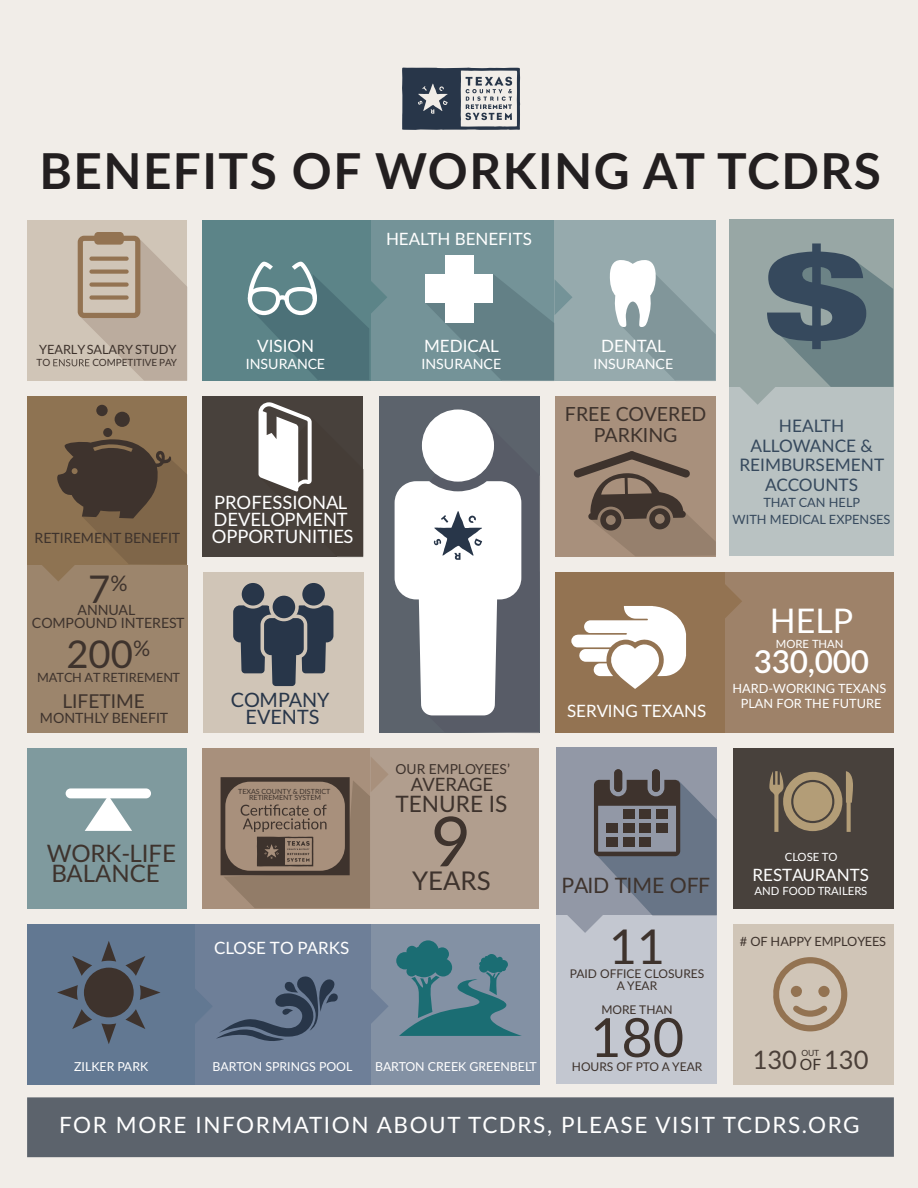
<style>
.page{position:relative;width:918px;height:1188px;background:#f1ede8}
.page>*{position:absolute;margin:0;border:0;box-sizing:border-box;transform-origin:0 0}
.t1{font:69px "Lato";color:#3e332d}
.t2{font:54px "Lato";color:#3e332d}
.t3{font:700 49.5px "Lato";letter-spacing:.03em;color:#231f20}
.t4{font:48px "Lato";color:#3e332d}
.t5{font:38.25px "Lato";color:#3e332d}
.t6{font:34.05px "Lato";color:#fff}
.BigTopic_Retirement{font:600 31.5px "Lato";letter-spacing:-.01em;color:#fff}
.t7{font:25.8px "Lato";color:#3e332d}
.t8{font:25.5px "Lato";color:#4b4039}
.t9{font:24px/19.8px "Lato";color:#3e332d}
.t10{font:22.65px "Lato";color:#3e332d}
.t11{font:22.5px "Lato";letter-spacing:.07em;color:#fff}
.t12{font:21.3px "Lato";color:#3e332d}
.t13{font:19.8px/17px "Lato";color:#283649;text-align:center}
.t14{font:19.5px/21px "Lato";color:#3e332d;text-align:center}
.t15{font:19.2px "Lato";color:#3e332d}
.t16{font:18.45px/17px "Lato";color:#fff}
.t17{font:18.45px "Lato";color:#3e332d}
.t18{font:17.25px/19.5px "Lato";color:#36495d;text-align:center}
.t19{font:16.95px "Lato";color:#fff}
.t20{font:15.6px "Lato";color:#3e332d}
.t21{font:14.1px/12.8px "Lato";color:#3e332d;text-align:center}
.t22{font:14.1px "Lato";color:#fff}
.t23{font:13.8px "Lato";color:#3e332d}
.t24{font:12.75px "Lato";color:#3e332d}
.t25{font:12.75px/15.3px "Lato";color:#fff;text-align:center}
.t26{font:12.75px "Lato";color:#36495d}
.t27{font:12.3px "Lato";color:#fff}
.t28{font:12px/12px "Lato";color:#3e332d;text-align:center}
.t29{font:11.4px "Lato";color:#fff}
.t30{font:9.9px "Lato";color:#3e332d}
.t31{font:8.55px "Lato";color:#3e332d}
.t32{font:7.05px/6.9px "Lato";color:#3e332d;text-align:center}
</style>
<div class="page">
<div style="left:203px;top:572px;width:161px;height:161px;background:#d0c5b7"></div>
<div style="left:27px;top:565px;width:161px;height:168px;background:#9c856c"></div>
<div style="left:556px;top:572px;width:169px;height:161px;background:#937352"></div>
<div style="left:725px;top:572px;width:169px;height:161px;background:#9e8269"></div>
<div style="left:202px;top:220px;width:169px;height:161px;background:#5c8488"></div>
<div style="left:27px;top:220px;width:160px;height:161px;background:#d0c5b7"></div>
<div style="left:371px;top:220px;width:183px;height:161px;background:#749398"></div>
<div style="left:554px;top:220px;width:162px;height:161px;background:#96aaad"></div>
<div style="left:556px;top:747px;width:161px;height:168px;background:#9298a6"></div>
<div style="left:202px;top:396px;width:161px;height:161px;background:#48413c"></div>
<div style="left:27px;top:396px;width:160px;height:169px;background:#8e7352"></div>
<div style="left:379px;top:396px;width:161px;height:336px;background:#5c636c"></div>
<div style="left:555px;top:396px;width:161px;height:161px;background:#a8907c"></div>
<div style="left:556px;top:915px;width:161px;height:169px;background:#c3c7d0"></div>
<div style="left:202px;top:748px;width:169px;height:160px;background:#a8907c"></div>
<div style="left:28px;top:748px;width:159px;height:160px;background:#7f9a9e"></div>
<div style="left:370px;top:748px;width:169px;height:160px;background:#b19e8e"></div>
<div style="left:729px;top:219px;width:165px;height:168px;background:#98a7a5"></div>
<div style="left:733px;top:748px;width:161px;height:160px;background:#48413c"></div>
<div style="left:194px;top:924px;width:177px;height:160px;background:#6e7f98"></div>
<div style="left:27px;top:924px;width:167px;height:160px;background:#627892"></div>
<div style="left:371px;top:924px;width:169px;height:160px;background:#8391a4"></div>
<div style="left:729px;top:387px;width:164px;height:169px;background:#b9c2c2"></div>
<div style="left:733px;top:924px;width:161px;height:160px;background:#d0c5b7"></div>
<div style="left:27px;top:1097px;width:867px;height:60px;background:#5c636c"></div>
<hr style="left:187px;top:286px;width:1px;height:95px;background:#d7cfc7">
<hr style="left:187px;top:474px;width:1px;height:90px;background:#d4d0cb">
<svg style="left:395px;top:414px;width:145px;height:319px"></svg>
<div style="left:614px;top:769px;width:8px;height:23px;background:#3e332d;border-radius:4px"></div>
<div style="left:652px;top:769px;width:8px;height:23px;background:#3e332d;border-radius:4px"></div>
<svg style="left:571px;top:606px;width:115px;height:83px"></svg>
<svg style="left:425px;top:274px;width:147px;height:106px"></svg>
<div style="left:445px;top:255px;width:28px;height:68px;background:#fff"></div>
<div style="left:425px;top:275px;width:68px;height:28px;background:#fff"></div>
<svg style="left:609px;top:260px;width:107px;height:120px"></svg>
<svg style="left:248px;top:262px;width:139px;height:119px"></svg>
<svg style="left:258px;top:402px;width:105px;height:155px"></svg>
<svg style="left:773px;top:957px;width:74px;height:75px"></svg>
<div style="left:818px;top:986px;width:12px;height:11px;background:#937352;border-radius:50%"></div>
<div style="left:791px;top:986px;width:11px;height:11px;background:#937352;border-radius:5px"></div>
<svg style="left:573px;top:451px;width:143px;height:105px"></svg>
<svg style="left:72px;top:956px;width:20px;height:20px"></svg>
<svg style="left:101px;top:941px;width:15px;height:21px"></svg>
<svg style="left:140px;top:985px;width:21px;height:15px"></svg>
<svg style="left:125px;top:956px;width:20px;height:20px"></svg>
<svg style="left:125px;top:1009px;width:20px;height:20px"></svg>
<svg style="left:57px;top:985px;width:21px;height:15px"></svg>
<svg style="left:101px;top:1023px;width:15px;height:21px"></svg>
<svg style="left:72px;top:1009px;width:20px;height:20px"></svg>
<div style="left:84px;top:968px;width:50px;height:49px;background:#3e332d;border-radius:50%"></div>
<div style="left:94px;top:232px;width:30px;height:13px;background:#937352;border-radius:4px"></div>
<div style="left:66px;top:788px;width:85px;height:10px;background:#fff;border-radius:5px"></div>
<svg style="left:85px;top:798px;width:47px;height:33px"></svg>
<div style="left:103px;top:428px;width:9px;height:9px;background:#3e332d;border-radius:50%"></div>
<div style="left:114px;top:412px;width:16px;height:15px;background:#3e332d;border-radius:50%"></div>
<div style="left:96px;top:405px;width:12px;height:11px;background:#3e332d;border-radius:50%"></div>
<svg style="left:42px;top:439px;width:145px;height:142px"></svg>
<svg style="left:725px;top:584px;width:17px;height:34px"></svg>
<svg style="left:740px;top:243px;width:153px;height:162px"></svg>
<svg style="left:195px;top:976px;width:143px;height:65px"></svg>
<svg style="left:371px;top:989px;width:17px;height:34px"></svg>
<svg style="left:567px;top:780px;width:150px;height:153px"></svg>
<div style="left:302px;top:583px;width:23px;height:23px;background:#283649;border-radius:50%"></div>
<div style="left:242px;top:583px;width:22px;height:23px;background:#283649;border-radius:50%"></div>
<svg style="left:233px;top:592px;width:100px;height:95px"></svg>
<svg style="left:769px;top:771px;width:84px;height:61px"></svg>
<svg style="left:396px;top:940px;width:126px;height:96px"></svg>
<svg style="left:221px;top:757px;width:167px;height:151px"></svg>
<svg style="left:53px;top:236px;width:134px;height:145px"></svg>
<svg style="left:402px;top:67px;width:118px;height:63px"></svg>
<p class="t3" style="left:39px;top:134px;width:843px">BENEFITS OF WORKING AT TCDRS</p>
<p class="t19" style="left:386px;top:227px;width:147px">HEALTH BENEFITS</p>
<p class="t24" style="left:39px;top:341px;width:139px">YEARLY SALARY STUDY</p>
<p class="t30" style="left:37px;top:356px;width:15px">TO</p>
<p class="t30" style="left:92px;top:356px;width:86px">COMPETITIVE PAY</p>
<p class="t19" style="left:257px;top:333px;width:58px">VISION</p>
<p class="t22" style="left:246px;top:353px;width:81px">INSURANCE</p>
<p class="t19" style="left:424px;top:334px;width:76px">MEDICAL</p>
<p class="t22" style="left:422px;top:354px;width:81px">INSURANCE</p>
<p class="t21" style="left:35px;top:531px;width:147px">RETIREMENT BENEFIT</p>
<h3 class="t5" style="left:88px;top:562px;width:41px">7<sup>%</sup></h3>
<p class="t21" style="left:32px;top:603px;width:154px">ANNUAL<br>COMPOUND INTEREST</p>
<h3 class="t5" style="left:66px;top:627px;width:85px">200<sup>%</sup></h3>
<p class="t24" style="left:37px;top:668px;width:145px">MATCH AT RETIREMENT</p>
<p class="t15" style="left:62px;top:687px;width:84px">LIFETIME</p>
<p class="t21" style="left:40px;top:711px;width:130px">MONTHLY BENEFIT</p>
<h3 class="t9" style="left:47px;top:842px;width:131px">WORK-LIFE<br>BALANCE</h3>
<p class="t16" style="left:212px;top:493px;width:143px">PROFESSIONAL<br>DEVELOPMENT<br>OPPORTUNITIES</p>
<p class="t13" style="left:231px;top:691px;width:100px">COMPANY<br>EVENTS</p>
<p class="t32" style="left:238px;top:787px;width:94px">TEXAS COUNTY &amp; DISTRICT<br>RETIREMENT SYSTEM</p>
<p class="t19" style="left:214px;top:936px;width:137px">CLOSE TO PARKS</p>
<p class="t23" style="left:396px;top:759px;width:116px">OUR EMPLOYEES’</p>
<p class="t17" style="left:411px;top:771px;width:84px">AVERAGE</p>
<h3 class="t10" style="left:396px;top:788px;width:114px">TENURE IS</h3>
<p class="t1" style="left:431px;top:792px;width:42px">9</p>
<h3 class="t7" style="left:412px;top:862px;width:80px">YEARS</h3>
<p class="t27" style="left:74px;top:1058px;width:76px">ZILKER PARK</p>
<p class="t27" style="left:213px;top:1058px;width:142px">BARTON SPRINGS POOL</p>
<p class="t27" style="left:375px;top:1058px;width:163px">BARTON CREEK GREENBELT</p>
<p class="t19" style="left:601px;top:333px;width:66px">DENTAL</p>
<p class="t22" style="left:593px;top:353px;width:81px">INSURANCE</p>
<p class="t14" style="left:565px;top:403px;width:143px">FREE COVERED<br>PARKING</p>
<p class="t18" style="left:779px;top:416px;width:67px">HEALTH</p>
<p class="t18" style="left:750px;top:435px;width:124px">ALLOWANCE &amp;</p>
<p class="t18" style="left:739px;top:455px;width:146px">REIMBURSEMENT<br>ACCOUNTS</p>
<p class="t26" style="left:763px;top:494px;width:98px">THAT CAN HELP</p>
<p class="t26" style="left:733px;top:510px;width:159px">WITH MEDICAL EXPENSES</p>
<p class="t19" style="left:567px;top:698px;width:141px">SERVING TEXANS</p>
<h3 class="t6" style="left:770px;top:596px;width:85px">HELP</h3>
<p class="t29" style="left:776px;top:635px;width:69px">MORE THAN</p>
<p class="t25" style="left:732px;top:680px;width:156px">HARD-WORKING TEXANS<br>PLAN FOR THE FUTURE</p>
<p class="BigTopic_Retirement" style="left:754px;top:639px;width:116px">330,000</p>
<p class="t12" style="left:561px;top:870px;width:150px">PAID TIME OFF</p>
<p class="t4" style="left:609px;top:912px;width:57px">11</p>
<p class="t28" style="left:570px;top:967px;width:136px">PAID OFFICE CLOSURES<br>A YEAR</p>
<p class="t28" style="left:601px;top:1003px;width:73px">MORE THAN</p>
<p class="t2" style="left:590px;top:999px;width:95px">180</p>
<p class="t28" style="left:572px;top:1060px;width:132px">HOURS OF PTO A YEAR</p>
<p class="t29" style="left:785px;top:849px;width:54px">CLOSE TO</p>
<p class="t19" style="left:753px;top:863px;width:118px">RESTAURANTS</p>
<p class="t29" style="left:755px;top:883px;width:114px">AND FOOD TRAILERS</p>
<p class="t24" style="left:740px;top:932px;width:148px"># OF HAPPY EMPLOYEES</p>
<p class="t31" style="left:801px;top:1047px;width:19px">OUT</p>
<p class="t20" style="left:800px;top:1053px;width:23px">OF</p>
<p class="t8" style="left:753px;top:1041px;width:46px">130</p>
<p class="t8" style="left:824px;top:1041px;width:46px">130</p>
<p class="t11" style="left:59px;top:1109px;width:802px">FOR MORE INFORMATION ABOUT TCDRS, PLEASE VISIT TCDRS.ORG</p>
</div>
